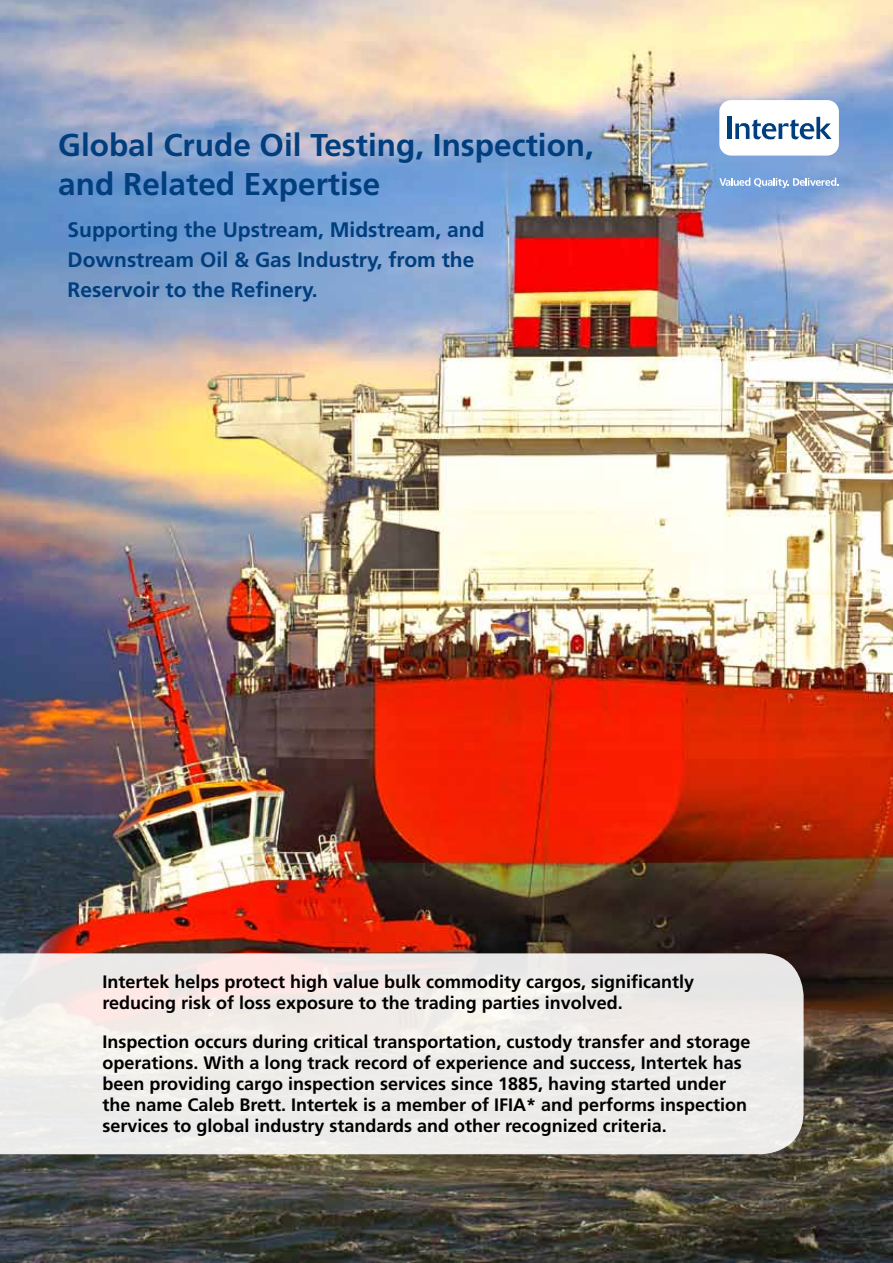
<style>
.page{position:relative;width:893px;height:1263px;background:#fff}
.page>*{position:absolute;margin:0;border:0;box-sizing:border-box;transform-origin:0 0}
.t1{font:700 31.5px/39px "Frutiger LT Std";color:#003e7e}
.t2{font:700 21px/30px "Frutiger LT Std";color:#003e7e}
.t3{font:700 18px/21px "Frutiger LT Std";color:#000}
</style>
<div class="page">
<img style="left:0;top:0;width:893px;height:1263px">
<div style="left:719px;top:100px;width:120px;height:56px;background:#fff;border-radius:12px"></div>
<hr style="left:728px;top:117px;width:4px;height:22px;background:#003e7e">
<svg style="left:735px;top:117px;width:97px;height:22px"></svg>
<svg style="left:719px;top:178px;width:120px;height:10px"></svg>
<svg style="left:0;top:953px;width:804px;height:201px;background:#edeae8"></svg>
<h1 class="t1" style="left:58px;top:126px;width:537px">Global Crude Oil Testing, Inspection, and Related Expertise</h1>
<p class="t2" style="left:68px;top:215px;width:418px">Supporting the Upstream, Midstream, and<br>Downstream Oil &amp; Gas Industry, from the<br>Reservoir to the Refinery.</p>
<p class="t3" style="left:102px;top:972px;width:593px">Intertek helps protect high value bulk commodity cargos, significantly reducing risk of loss exposure to the trading parties involved.</p>
<p class="t3" style="left:102px;top:1031px;width:650px">Inspection occurs during critical transportation, custody transfer and storage operations. With a long track record of experience and success, Intertek has been providing cargo inspection services since 1885, having started under the name Caleb Brett. Intertek is a member of IFIA* and performs inspection services to global industry standards and other recognized criteria.</p>
</div>
